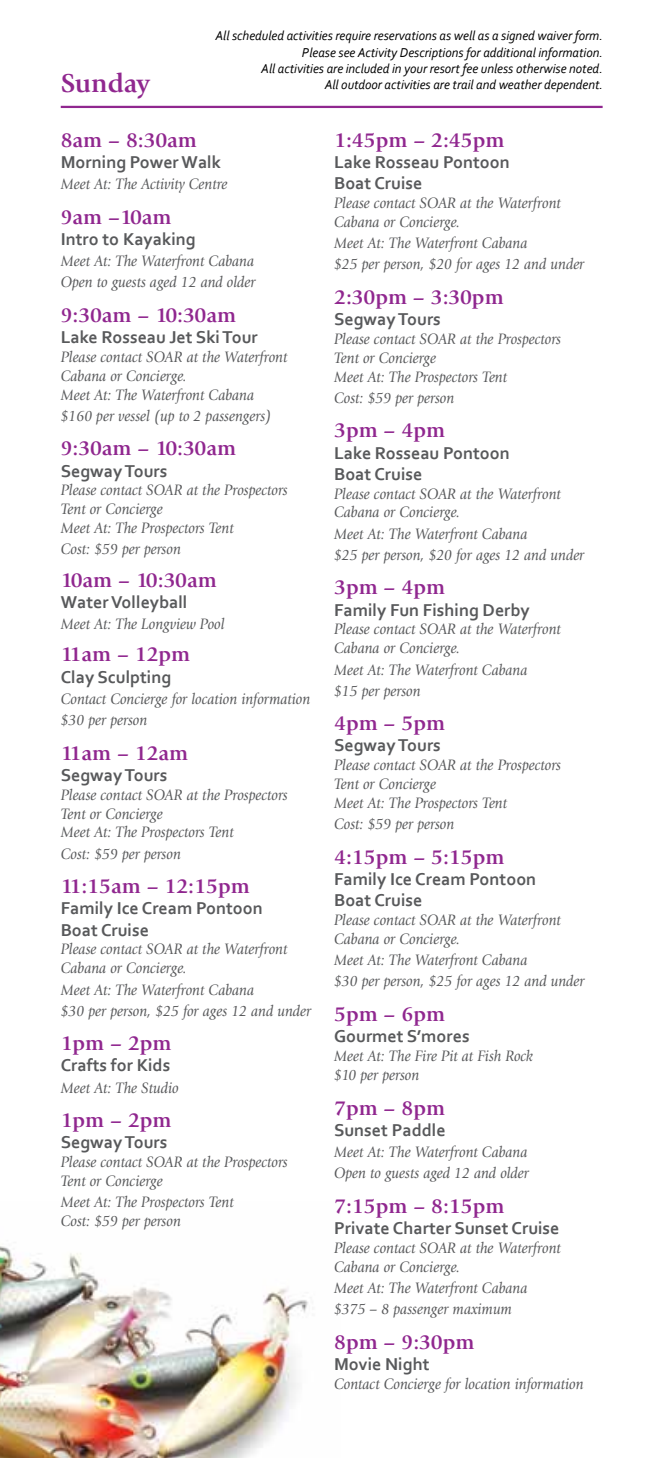
<style>
.page{position:relative;width:648px;height:1458px;background:#fff}
.page>*{position:absolute;margin:0;border:0;box-sizing:border-box;transform-origin:0 0}
.t1{font:700 27px "Giovanni";color:#90278f}
.t2{font:700 21.38px "Giovanni";color:#90278f}
.t3{font:700 18px/21.2px "Corbel";color:#58595b}
.t4{font:italic 15.75px/18.9px "Giovanni";color:#58595b;scale:.93 1}
.t5{font:italic 13.5px/16.2px "Corbel";color:#000;text-align:right;scale:.96 1}
</style>
<div class="page">
<img style="left:0;top:1246px;width:308px;height:212px">
<hr style="left:61px;top:106px;width:542px;height:2px;background:#90278f">
<h1 class="t1" style="left:61px;top:67px;width:91px">Sunday</h1>
<p class="t5" style="left:216px;top:28px;width:405px">All scheduled activities require reservations as well as a signed waiver form.<br>Please see Activity Descriptions for additional information.<br>All activities are included in your resort fee unless otherwise noted.<br>All outdoor activities are trail and weather dependent.</p>
<h2 class="t2" style="left:61px;top:127px;width:138px">8am – 8:30am</h2>
<p class="t3" style="left:61px;top:151px;width:162px">Morning PowerWalk</p>
<p class="t4" style="left:61px;top:175px;width:181px">Meet At: The Activity Centre</p>
<h2 class="t2" style="left:61px;top:204px;width:112px">9am –10am</h2>
<p class="t3" style="left:61px;top:228px;width:137px">Intro to Kayaking</p>
<p class="t4" style="left:61px;top:250px;width:211px;line-height:21.2px">Meet At: The Waterfront Cabana<br>Open to guests aged 12 and older</p>
<h2 class="t2" style="left:61px;top:302px;width:177px">9:30am – 10:30am</h2>
<p class="t3" style="left:61px;top:326px;width:199px">Lake Rosseau Jet SkiTour</p>
<p class="t4" style="left:61px;top:347px;width:245px">Please contact SOAR at the Waterfront<br>Cabana or Concierge.<br>Meet At: The Waterfront Cabana</p>
<p class="t4" style="left:61px;top:406px;width:228px">$160 per vessel (up to 2 passengers)</p>
<h2 class="t2" style="left:61px;top:436px;width:177px">9:30am – 10:30am</h2>
<p class="t3" style="left:61px;top:460px;width:108px">SegwayTours</p>
<p class="t4" style="left:61px;top:481px;width:246px">Please contact SOAR at the Prospectors<br>Tent or Concierge<br>Meet At: The Prospectors Tent</p>
<p class="t4" style="left:61px;top:540px;width:131px">Cost: $59 per person</p>
<h2 class="t2" style="left:61px;top:567px;width:158px">10am – 10:30am</h2>
<p class="t3" style="left:61px;top:591px;width:128px">WaterVolleyball</p>
<p class="t4" style="left:61px;top:615px;width:178px">Meet At: The Longview Pool</p>
<h2 class="t2" style="left:61px;top:642px;width:131px">11am – 12pm</h2>
<p class="t3" style="left:61px;top:666px;width:112px">Clay Sculpting</p>
<p class="t4" style="left:61px;top:688px;width:270px;line-height:21.2px">Contact Concierge for location information $30 per person</p>
<h2 class="t2" style="left:61px;top:740px;width:129px">11am – 12am</h2>
<p class="t3" style="left:61px;top:764px;width:108px">SegwayTours</p>
<p class="t4" style="left:61px;top:785px;width:246px">Please contact SOAR at the Prospectors<br>Tent or Concierge<br>Meet At: The Prospectors Tent</p>
<p class="t4" style="left:61px;top:844px;width:131px">Cost: $59 per person</p>
<h2 class="t2" style="left:61px;top:874px;width:190px">11:15am – 12:15pm</h2>
<p class="t3" style="left:61px;top:897px;width:204px">Family Ice Cream Pontoon<br>Boat Cruise</p>
<p class="t4" style="left:61px;top:940px;width:245px">Please contact SOAR at the Waterfront<br>Cabana or Concierge.</p>
<p class="t4" style="left:61px;top:979px;width:271px;line-height:21.2px">Meet At: The Waterfront Cabana<br>$30 per person, $25 for ages 12 and under</p>
<h2 class="t2" style="left:61px;top:1031px;width:112px">1pm – 2pm</h2>
<p class="t3" style="left:61px;top:1054px;width:111px">Crafts for Kids</p>
<p class="t4" style="left:61px;top:1078px;width:128px">Meet At: The Studio</p>
<h2 class="t2" style="left:61px;top:1108px;width:112px">1pm – 2pm</h2>
<p class="t3" style="left:61px;top:1131px;width:108px">SegwayTours</p>
<p class="t4" style="left:61px;top:1153px;width:246px">Please contact SOAR at the Prospectors<br>Tent or Concierge</p>
<p class="t4" style="left:61px;top:1193px;width:188px">Meet At: The Prospectors Tent<br>Cost: $59 per person</p>
<h2 class="t2" style="left:334px;top:127px;width:172px">1:45pm – 2:45pm</h2>
<p class="t3" style="left:334px;top:151px;width:177px">Lake Rosseau Pontoon<br>Boat Cruise</p>
<p class="t4" style="left:334px;top:194px;width:245px">Please contact SOAR at the Waterfront<br>Cabana or Concierge.</p>
<p class="t4" style="left:334px;top:232px;width:271px;line-height:21.2px">Meet At: The Waterfront Cabana<br>$25 per person, $20 for ages 12 and under</p>
<h2 class="t2" style="left:334px;top:284px;width:171px">2:30pm – 3:30pm</h2>
<p class="t3" style="left:334px;top:308px;width:108px">SegwayTours</p>
<p class="t4" style="left:334px;top:329px;width:246px">Please contact SOAR at the Prospectors<br>Tent or Concierge<br>Meet At: The Prospectors Tent</p>
<p class="t4" style="left:334px;top:388px;width:131px">Cost: $59 per person</p>
<h2 class="t2" style="left:334px;top:418px;width:112px">3pm – 4pm</h2>
<p class="t3" style="left:334px;top:442px;width:177px">Lake Rosseau Pontoon<br>Boat Cruise</p>
<p class="t4" style="left:334px;top:484px;width:245px">Please contact SOAR at the Waterfront<br>Cabana or Concierge.</p>
<p class="t4" style="left:334px;top:523px;width:271px;line-height:21.2px">Meet At: The Waterfront Cabana<br>$25 per person, $20 for ages 12 and under</p>
<h2 class="t2" style="left:334px;top:575px;width:112px">3pm – 4pm</h2>
<p class="t3" style="left:334px;top:599px;width:197px">Family Fun Fishing Derby</p>
<p class="t4" style="left:334px;top:620px;width:245px">Please contact SOAR at the Waterfront<br>Cabana or Concierge.</p>
<p class="t4" style="left:334px;top:659px;width:209px;line-height:21.2px">Meet At: The Waterfront Cabana $15 per person</p>
<h2 class="t2" style="left:334px;top:711px;width:112px">4pm – 5pm</h2>
<p class="t3" style="left:334px;top:735px;width:108px">SegwayTours</p>
<p class="t4" style="left:334px;top:756px;width:246px">Please contact SOAR at the Prospectors<br>Tent or Concierge<br>Meet At: The Prospectors Tent</p>
<p class="t4" style="left:334px;top:815px;width:131px">Cost: $59 per person</p>
<h2 class="t2" style="left:334px;top:845px;width:172px">4:15pm – 5:15pm</h2>
<p class="t3" style="left:334px;top:868px;width:204px">Family Ice Cream Pontoon<br>Boat Cruise</p>
<p class="t4" style="left:334px;top:911px;width:245px">Please contact SOAR at the Waterfront<br>Cabana or Concierge.</p>
<p class="t4" style="left:334px;top:950px;width:271px;line-height:21.2px">Meet At: The Waterfront Cabana<br>$30 per person, $25 for ages 12 and under</p>
<h2 class="t2" style="left:334px;top:1002px;width:112px">5pm – 6pm</h2>
<p class="t3" style="left:334px;top:1025px;width:137px">Gourmet S’mores</p>
<p class="t4" style="left:334px;top:1047px;width:215px">Meet At: The Fire Pit at Fish Rock $10 per person</p>
<h2 class="t2" style="left:334px;top:1095px;width:112px">7pm – 8pm</h2>
<p class="t3" style="left:334px;top:1119px;width:113px">Sunset Paddle</p>
<p class="t4" style="left:334px;top:1141px;width:211px;line-height:21.2px">Meet At: The Waterfront Cabana<br>Open to guests aged 12 and older</p>
<h2 class="t2" style="left:334px;top:1193px;width:172px">7:15pm – 8:15pm</h2>
<p class="t3" style="left:334px;top:1217px;width:227px">Private Charter Sunset Cruise</p>
<p class="t4" style="left:334px;top:1238px;width:245px">Please contact SOAR at the Waterfront<br>Cabana or Concierge.</p>
<p class="t4" style="left:334px;top:1277px;width:209px;line-height:21.2px">Meet At: The Waterfront Cabana $375 – 8 passenger maximum</p>
<h2 class="t2" style="left:334px;top:1329px;width:142px">8pm – 9:30pm</h2>
<p class="t3" style="left:334px;top:1353px;width:97px">Movie Night</p>
<p class="t4" style="left:334px;top:1374px;width:270px">Contact Concierge for location information</p>
</div>
